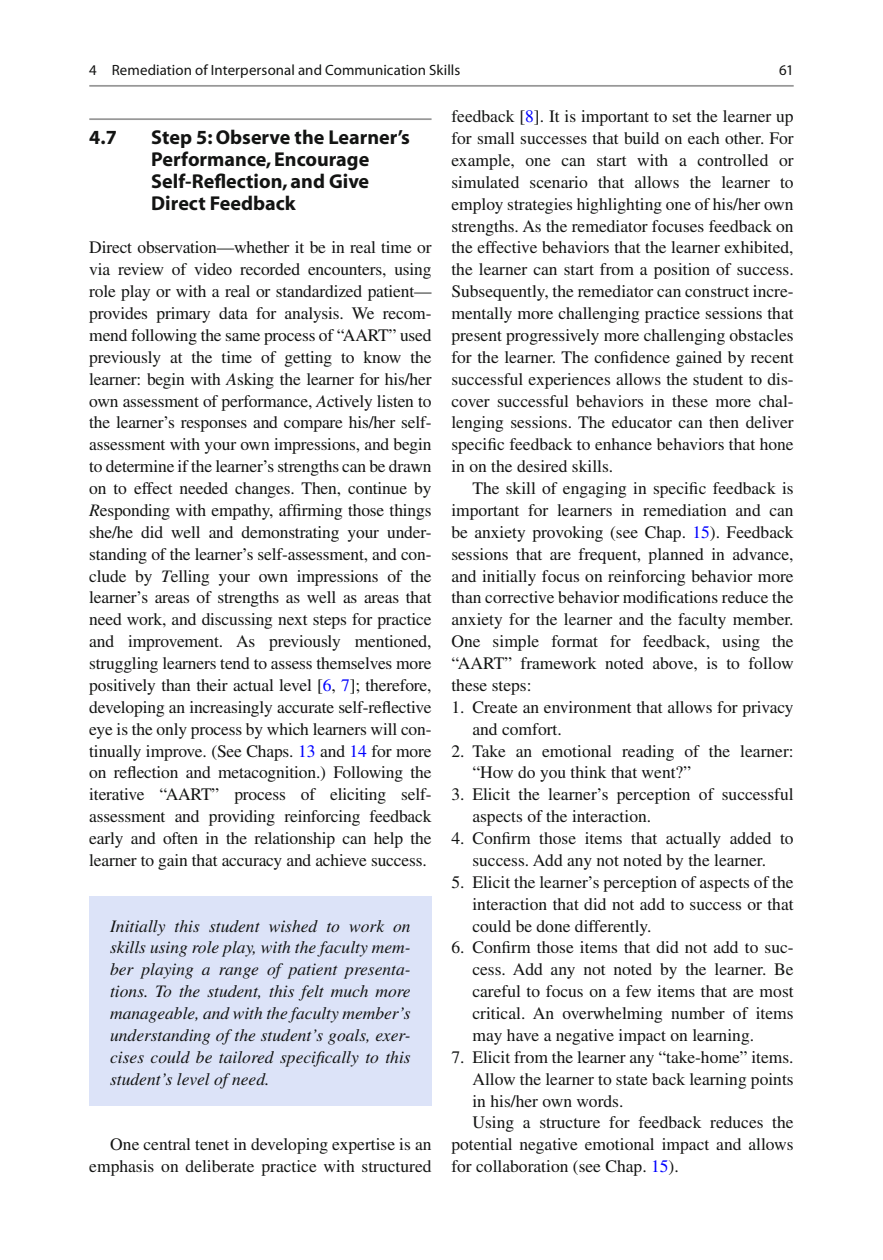
<style>
.page{position:relative;width:883px;height:1260px;background:#fff}
.page>*{position:absolute;margin:0;border:0;box-sizing:border-box;transform-origin:0 0}
.t1{font:700 20.12px/21.9px "Myriad";color:#131413}
.t2{font:17.5px/21.9px "Times";color:#131413;text-align:justify}
.t3{font:italic 17.5px/21.9px "Times";color:#131413;text-align:justify}
.t4{font:14.88px "Myriad";letter-spacing:.005em;color:#131413}
.s1{font-style:italic}
.s2{color:#00f}
</style>
<div class="page">
<hr style="left:89px;top:118px;width:343px;height:2px;background:#989898">
<div style="left:89px;top:896px;width:343px;height:210px;background:#dce3f8"></div>
<hr style="left:89px;top:85px;width:705px;height:2px;background:#989898">
<p class="t4" style="left:89px;top:64px;width:373px">4 Remediation of Interpersonal and Communication Skills</p>
<p class="t4" style="left:779px;top:64px;width:16px">61</p>
<p class="t1" style="left:89px;top:128px;width:29px">4.7</p>
<p class="t1" style="left:151px;top:128px;width:260px">Step 5: Observe the Learner’s<br>Performance, Encourage<br>Self- Reflection, and Give<br>Direct Feedback</p>
<p class="t2" style="left:89px;top:238px;width:344px">Direct observation—whether it be in real time or via review of video recorded encounters, using role play or with a real or standardized patient— provides primary data for analysis. We recom&shy;mend following the same process of “AART” used previously at the time of getting to know the learner: begin with <span class="s1">A</span> sking the learner for his/her own assessment of performance, <span class="s1">A</span> ctively listen to the learner’s responses and compare his/her self&shy;assessment with your own impressions, and begin to determine if the learner’s strengths can be drawn on to effect needed changes. Then, continue by <span class="s1">R</span> esponding with empathy, affirming those things she/he did well and demonstrating your under&shy;standing of the learner’s self- assessment, and con&shy;clude by <span class="s1">T</span> elling your own impressions of the learner’s areas of strengths as well as areas that need work, and discussing next steps for practice and improvement. As previously mentioned, struggling learners tend to assess themselves more positively than their actual level [ <span class="s2">6</span> , <span class="s2">7</span> ]; therefore, developing an increasingly accurate self-reflective eye is the only process by which learners will con&shy;tinually improve. (See Chaps. <span class="s2">13</span> and <span class="s2">14</span> for more on reflection and metacognition.) Following the iterative “AART” process of eliciting self&shy;assessment and providing reinforcing feedback early and often in the relationship can help the learner to gain that accuracy and achieve success.</p>
<p class="t3" style="left:110px;top:916px;width:302px">Initially this student wished to work on skills using role play, with the faculty mem&shy;ber playing a range of patient presenta&shy;tions. To the student, this felt much more manageable, and with the faculty member’s understanding of the student’s goals, exer&shy;cises could be tailored specifically to this student’s level of need.</p>
<p class="t2" style="left:89px;top:1135px;width:344px;text-align:right">One central tenet in developing expertise is an emphasis on deliberate practice with structured</p>
<p class="t2" style="left:451px;top:107px;width:344px">feedback [ <span class="s2">8</span> ]. It is important to set the learner up for small successes that build on each other. For example, one can start with a controlled or simulated scenario that allows the learner to employ strategies highlighting one of his/her own strengths. As the remediator focuses feedback on the effective behaviors that the learner exhibited, the learner can start from a position of success.<br>Subsequently, the remediator can construct incre&shy;mentally more challenging practice sessions that present progressively more challenging obstacles for the learner. The confidence gained by recent successful experiences allows the student to dis&shy;cover successful behaviors in these more chal&shy;lenging sessions. The educator can then deliver specific feedback to enhance behaviors that hone in on the desired skills.</p>
<p class="t2" style="left:451px;top:479px;width:344px;text-indent:21px">The skill of engaging in specific feedback is important for learners in remediation and can be anxiety provoking (see Chap. <span class="s2">15</span>). Feedback sessions that are frequent, planned in advance, and initially focus on reinforcing behavior more than corrective behavior modifications reduce the anxiety for the learner and the faculty member.<br>One simple format for feedback, using the “AART” framework noted above, is to follow these steps:</p>
<p class="t2" style="left:472px;top:698px;width:323px;text-indent:-21px">1. Create an environment that allows for privacy and comfort.</p>
<p class="t2" style="left:472px;top:741px;width:323px;text-indent:-21px">2. Take an emotional reading of the learner: “How do you think that went?”</p>
<p class="t2" style="left:472px;top:785px;width:323px;text-indent:-21px">3. Elicit the learner’s perception of successful aspects of the interaction.</p>
<p class="t2" style="left:451px;top:829px;width:344px;text-align:center">4. Confirm those items that actually added to success. Add any not noted by the learner.</p>
<p class="t2" style="left:472px;top:873px;width:323px;text-indent:-21px">5. Elicit the learner’s perception of aspects of the interaction that did not add to success or that could be done differently.</p>
<p class="t2" style="left:472px;top:938px;width:323px;text-indent:-21px">6. Confirm those items that did not add to suc&shy;cess. Add any not noted by the learner. Be careful to focus on a few items that are most critical. An overwhelming number of items may have a negative impact on learning.</p>
<p class="t2" style="left:451px;top:1048px;width:344px">7. Elicit from the learner any “take-home” items.</p>
<p class="t2" style="left:472px;top:1070px;width:323px">Allow the learner to state back learning points</p>
<p class="t2" style="left:472px;top:1091px;width:153px">in his/her own words.</p>
<p class="t2" style="left:472px;top:1113px;width:323px">Using a structure for feedback reduces the</p>
<p class="t2" style="left:451px;top:1135px;width:344px">potential negative emotional impact and allows</p>
<p class="t2" style="left:451px;top:1157px;width:229px">for collaboration (see Chap. <span class="s2">15</span>).</p>
</div>
